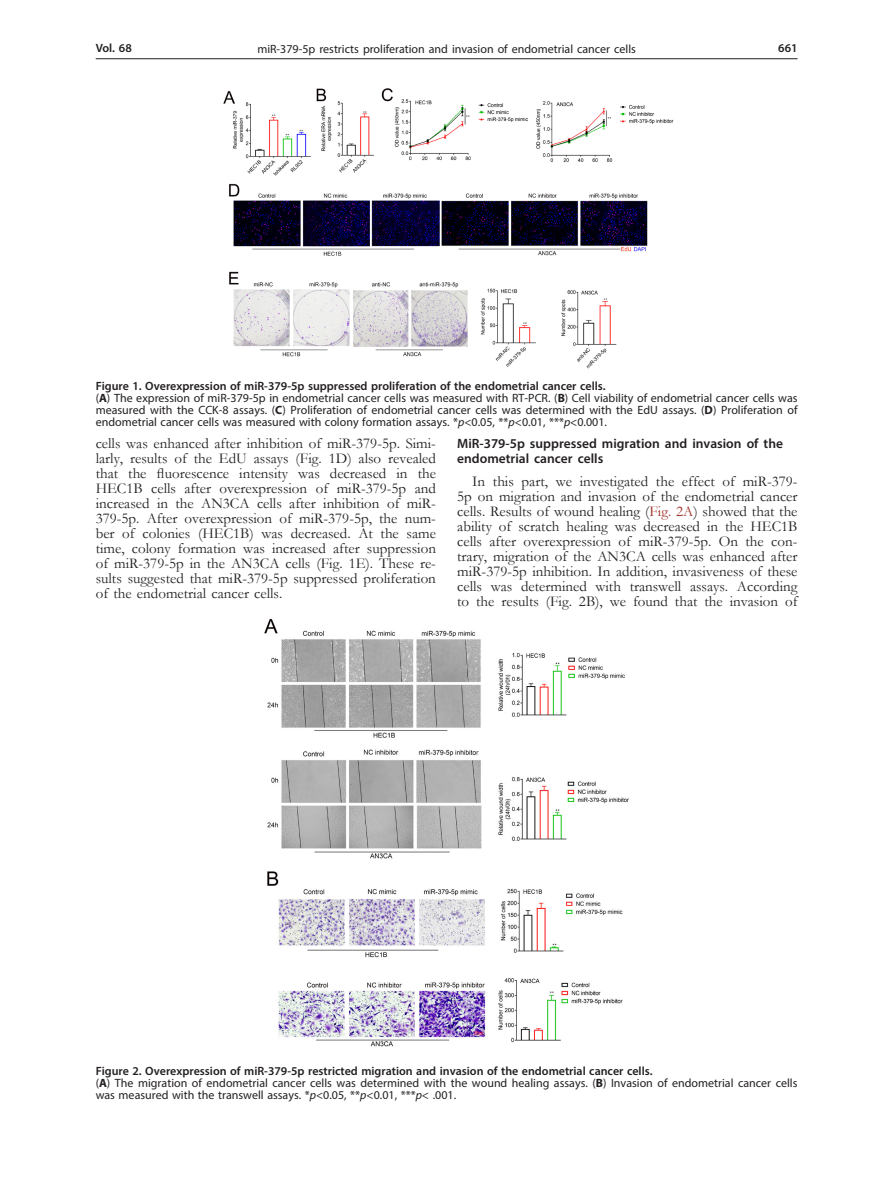
<style>
.page{position:relative;width:872px;height:1191px;background:#fff}
.page>*{position:absolute;margin:0;border:0;box-sizing:border-box;transform-origin:0 0}
.Body_tekst{font:15px/15px "Garamond";color:#231f20;text-align:justify}
.Tytul_2{font:600 13.5px/15px "Myriad Pro";color:#231f20}
.Figure_1{font:12px/12px "Myriad Pro";color:#231f20;text-align:justify}
.Figure{font:600 12px "Myriad Pro";color:#231f20}
.s1{font-weight:700}
.s2{font-style:italic}
.s3{color:#9f2d26}
</style>
<div class="page">
<hr style="left:96px;top:58px;width:701px;height:1px;background:#231f20">
<img style="left:223px;top:88px;width:451px;height:281px">
<img style="left:264px;top:619px;width:365px;height:428px">
<p class="Figure" style="left:96px;top:41px;width:38px">Vol. 68</p>
<p class="Figure_1" style="left:257px;top:43px;width:380px">miR-379-5p restricts proliferation and invasion of endometrial cancer cells</p>
<p class="Figure" style="left:778px;top:41px;width:21px">661</p>
<p class="Figure" style="left:96px;top:378px;width:511px">Figure 1. Overexpression of miR-379-5p suppressed proliferation of the endometrial cancer cells.</p>
<p class="Figure_1" style="left:96px;top:391px;width:703px">(<span class="s1">A</span>) The expression of miR-379-5p in endometrial cancer cells was measured with RT-PCR. (<span class="s1">B</span>) Cell viability of endometrial cancer cells was measured with the CCK-8 assays. (<span class="s1">C</span>) Proliferation of endometrial cancer cells was determined with the EdU assays. (<span class="s1">D</span>) Proliferation of endometrial cancer cells was measured with colony formation assays. *<span class="s2">p</span>&lt;0.05, **<span class="s2">p</span>&lt;0.01, ***<span class="s2">p</span>&lt;0.001.</p>
<p class="Body_tekst" style="left:96px;top:435px;width:342px">cells was enhanced after inhibition of miR-379-5p. Simi&shy;larly, results of the EdU assays (Fig. 1D) also revealed that the fluorescence intensity was decreased in the HEC1B cells after overexpression of miR-379-5p and increased in the AN3CA cells after inhibition of miR-379-5p. After overexpression of miR-379-5p, the num&shy;ber of colonies (HEC1B) was decreased. At the same time, colony formation was increased after suppression of miR-379-5p in the AN3CA cells (Fig. 1E). These re&shy;sults suggested that miR-379-5p suppressed proliferation of the endometrial cancer cells.</p>
<p class="Tytul_2" style="left:457px;top:436px;width:327px">MiR-379-5p suppressed migration and invasion of the endometrial cancer cells</p>
<p class="Body_tekst" style="left:457px;top:473px;width:342px;text-indent:15px">In this part, we investigated the effect of miR-379- 5p on migration and invasion of the endometrial cancer cells. Results of wound healing (<span class="s3">Fig. 2A</span>) showed that the ability of scratch healing was decreased in the HEC1B cells after overexpression of miR-379-5p. On the con&shy;trary, migration of the AN3CA cells was enhanced after miR-379-5p inhibition. In addition, invasiveness of these cells was determined with transwell assays. According to the results (Fig. 2B), we found that the invasion of</p>
<p class="Figure" style="left:96px;top:1062px;width:558px">Figure 2. Overexpression of miR-379-5p restricted migration and invasion of the endometrial cancer cells.</p>
<p class="Figure_1" style="left:96px;top:1076px;width:703px">(<span class="s1">A</span>) The migration of endometrial cancer cells was determined with the wound healing assays. (<span class="s1">B</span>) Invasion of endometrial cancer cells was measured with the transwell assays. *<span class="s2">p</span>&lt;0.05, **<span class="s2">p</span>&lt;0.01, ***<span class="s2">p</span>&lt; .001.</p>
</div>
